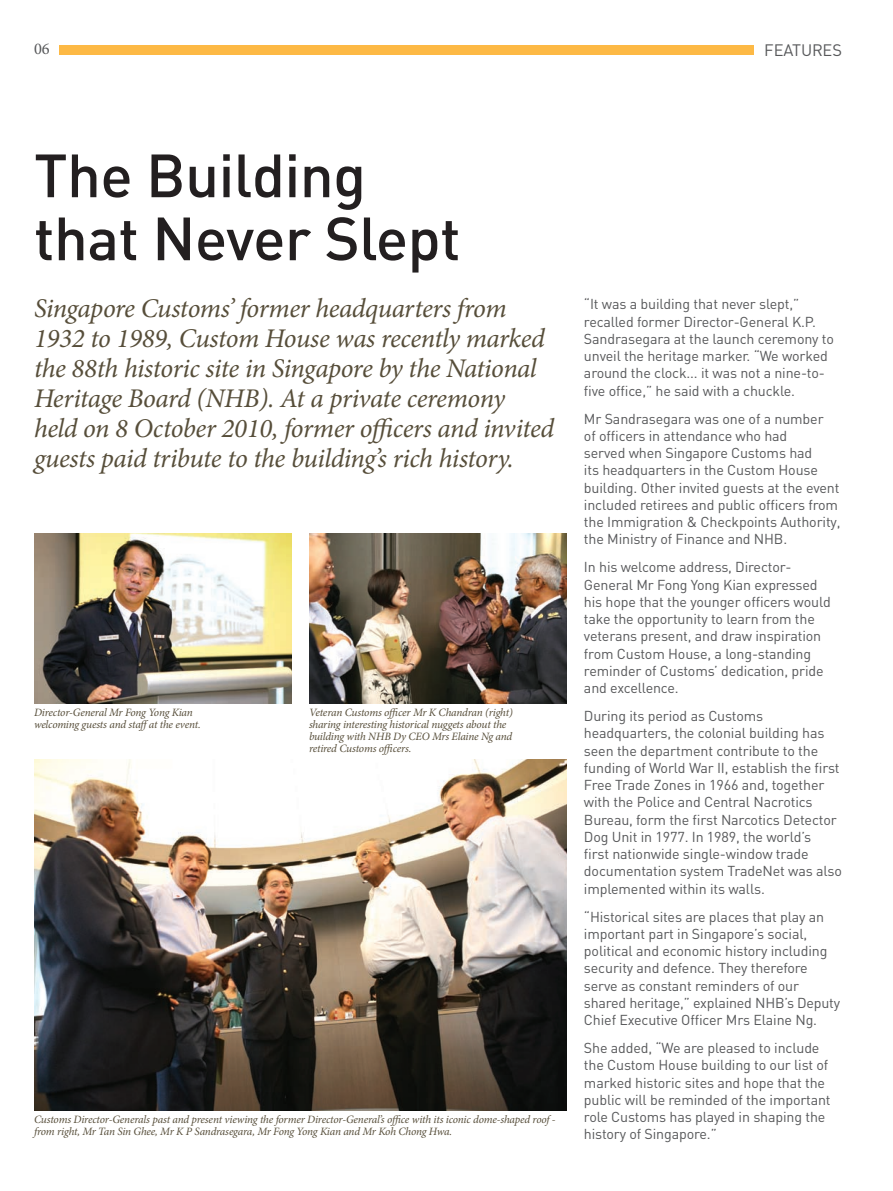
<style>
.page{position:relative;width:893px;height:1191px;background:#fff}
.page>*{position:absolute;margin:0;border:0;box-sizing:border-box;transform-origin:0 0}
.t1{font:500 60px/63px "DIN";letter-spacing:-.01em;color:#231f20}
.t2{font:italic 27px/30px "Minion Pro";letter-spacing:-.02em;color:#574e3a}
.t3{font:16.35px "DIN";letter-spacing:-.01em;color:#57585a}
.t4{font:16.35px "Minion Pro";color:#57585a}
.t5{font:14.25px/17.2px "DIN";letter-spacing:-.01em;color:#57585a}
.t6{font:italic 11.25px/12px "Minion Pro";letter-spacing:-.02em;color:#574e3a}
</style>
<div class="page">
<div style="left:60px;top:45px;width:694px;height:9px;background:#fdb945"></div>
<img style="left:34px;top:533px;width:258px;height:170px">
<img style="left:309px;top:533px;width:258px;height:170px">
<img style="left:34px;top:759px;width:533px;height:351px">
<p class="t4" style="left:34px;top:38px;width:17px">06</p>
<p class="t3" style="left:764px;top:40px;width:79px">FEATURES</p>
<h1 class="t1" style="left:34px;top:142px;width:428px">The Building that Never Slept</h1>
<p class="t2" style="left:34px;top:294px;width:522px">Singapore Customs’ former headquarters from 1932 to 1989, Custom House was recently marked the 88th historic site in Singapore by the National Heritage Board (NHB). At a private ceremony held on 8 October 2010, former officers and invited guests paid tribute to the building’s rich history.</p>
<p class="t5" style="left:584px;top:295px;width:251px">“It was a building that never slept,” recalled former Director-General K.P.<br>Sandrasegara at the launch ceremony to unveil the heritage marker. “We worked around the clock... it was not a nine-to&shy;five office,” he said with a chuckle.</p>
<p class="t5" style="left:584px;top:409px;width:258px">Mr Sandrasegara was one of a number<br>of officers in attendance who had<br>served when Singapore Customs had<br>its headquarters in the Custom House building. Other invited guests at the event included retirees and public officers from the Immigration &amp; Checkpoints Authority, the Ministry of Finance and NHB.</p>
<p class="t5" style="left:584px;top:558px;width:248px">In his welcome address, Director-General Mr Fong Yong Kian expressed his hope that the younger officers would take the opportunity to learn from the veterans present, and draw inspiration from Custom House, a long-standing reminder of Customs’ dedication, pride and excellence.</p>
<p class="t5" style="left:584px;top:707px;width:259px">During its period as Customs headquarters, the colonial building has seen the department contribute to the funding of World War II, establish the first Free Trade Zones in 1966 and, together with the Police and Central Nacrotics Bureau, form the first Narcotics Detector Dog Unit in 1977. In 1989, the world’s<br>first nationwide single-window trade documentation system TradeNet was also implemented within its walls.</p>
<p class="t5" style="left:584px;top:907px;width:258px">“Historical sites are places that play an important part in Singapore’s social, political and economic history including security and defence. They therefore serve as constant reminders of our shared heritage,” explained NHB’s Deputy Chief Executive Officer Mrs Elaine Ng.</p>
<p class="t5" style="left:584px;top:1039px;width:248px">She added, “We are pleased to include the Custom House building to our list of marked historic sites and hope that the public will be reminded of the important role Customs has played in shaping the history of Singapore.”</p>
<p class="t6" style="left:34px;top:706px;width:168px">Director-General Mr Fong Yong Kian welcoming guests and staffat the event.</p>
<p class="t6" style="left:309px;top:706px;width:205px">Veteran Customs officer Mr K Chandran (right) sharing interesting historical nuggets about the building with NHB Dy CEO Mrs Elaine Ng and retired Customs officers.</p>
<p class="t6" style="left:34px;top:1113px;width:523px">Customs Director-Generals past and present viewing the former Director-General’s office with its iconic dome-shaped roof - from right, Mr Tan Sin Ghee, Mr K P Sandrasegara, Mr Fong Yong Kian and Mr Koh Chong Hwa.</p>
</div>
